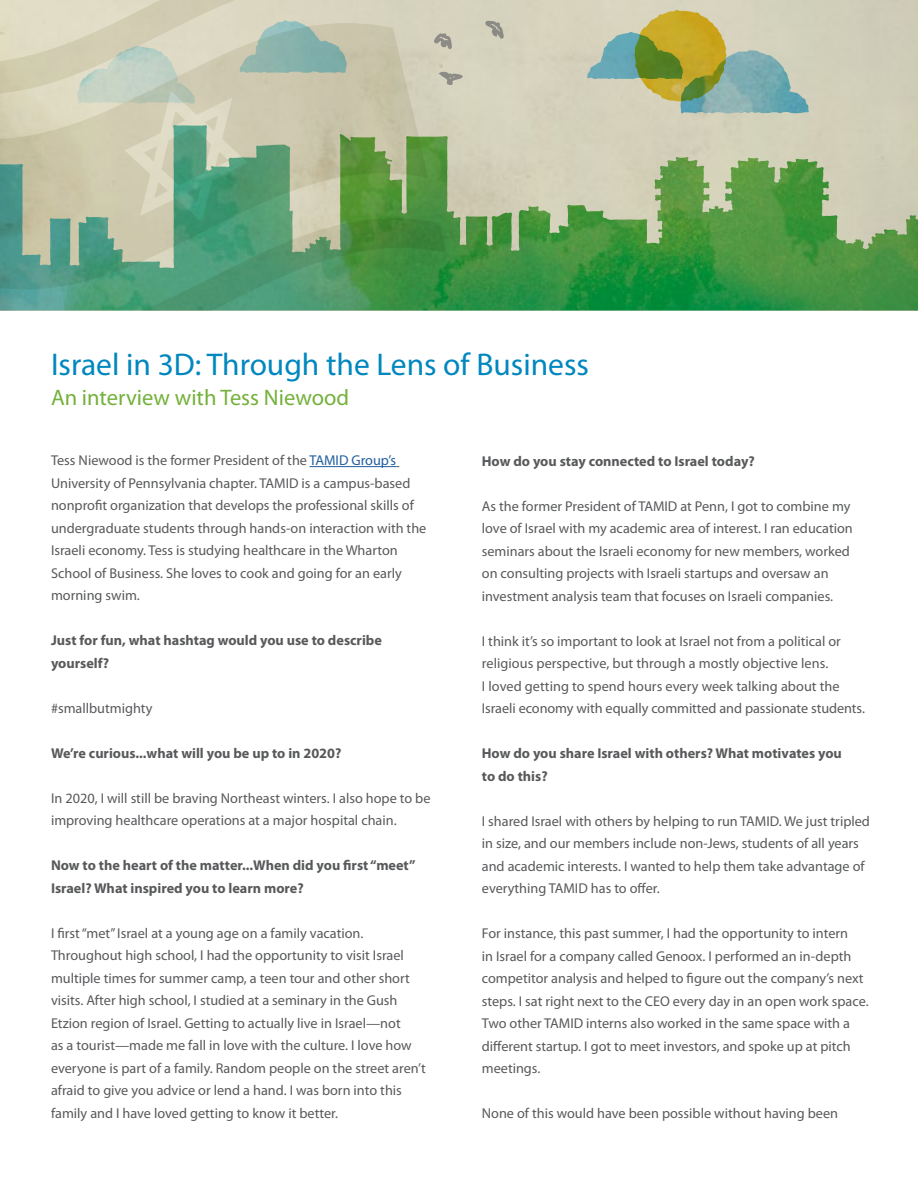
<style>
.page{position:relative;width:918px;height:1188px;background:#fff}
.page>*{position:absolute;margin:0;border:0;box-sizing:border-box;transform-origin:0 0}
.t1{font:31.5px "Myriad Pro";color:#0087bf}
.t2{font:22.5px "Myriad Pro";color:#74b13b}
.t3{font:14.25px/22.5px "Myriad Pro";color:#58595b}
.t4{font:700 14.25px/22.5px "Myriad Pro";color:#58595b}
.s1{color:#215e9e}
</style>
<div class="page">
<hr style="left:310px;top:466px;width:86px;height:1px;background:#215e9e">
<img style="left:382px;top:0;width:536px;height:310px">
<svg style="left:439px;top:79px;width:24px;height:6px"></svg>
<svg style="left:0;top:0;width:382px;height:23px;background:#dbd6bf"></svg>
<svg style="left:0;top:218px;width:446px;height:92px;background:#48986b"></svg>
<svg style="left:0;top:23px;width:428px;height:266px;background:#98b591"></svg>
<svg style="left:144px;top:111px;width:85px;height:91px;background:#83b397"></svg>
<img style="left:635px;top:10px;width:91px;height:91px">
<img style="left:69px;top:126px;width:106px;height:143px">
<img style="left:240px;top:20px;width:387px;height:59px">
<p class="t1" style="left:51px;top:345px;width:539px">Israel in 3D: Through the Lens of Business</p>
<p class="t2" style="left:51px;top:383px;width:300px">An interview with Tess Niewood</p>
<p class="t3" style="left:51px;top:449px;width:377px">Tess Niewood is the former President of the <span class="s1">TAMID Group’s </span>University of Pennsylvania chapter. TAMID is a campus-based nonprofit organization that develops the professional skills of undergraduate students through hands-on interaction with the Israeli economy. Tess is studying healthcare in the Wharton School of Business. She loves to cook and going for an early morning swim.</p>
<p class="t4" style="left:51px;top:629px;width:333px">Just for fun, what hashtag would you use to describe yourself?</p>
<p class="t3" style="left:51px;top:696px;width:103px">#smallbutmighty</p>
<p class="t4" style="left:51px;top:741px;width:292px">We’re curious...what will you be up to in 2020?</p>
<p class="t3" style="left:51px;top:786px;width:381px">In 2020, I will still be braving Northeast winters. I also hope to be improving healthcare operations at a major hospital chain.</p>
<p class="t4" style="left:51px;top:854px;width:366px">Now to the heart of the matter...When did you first “meet”<br>Israel? What inspired you to learn more?</p>
<p class="t3" style="left:51px;top:921px;width:376px">I first “met” Israel at a young age on a family vacation.<br>Throughout high school, I had the opportunity to visit Israel multiple times for summer camp, a teen tour and other short visits. After high school, I studied at a seminary in the Gush Etzion region of Israel. Getting to actually live in Israel—not<br>as a tourist—made me fall in love with the culture. I love how everyone is part of a family. Random people on the street aren’t afraid to give you advice or lend a hand. I was born into this family and I have loved getting to know it better.</p>
<p class="t4" style="left:482px;top:449px;width:274px">How do you stay connected to Israel today?</p>
<p class="t3" style="left:482px;top:494px;width:372px">As the former President of TAMID at Penn, I got to combine my love of Israel with my academic area of interest. I ran education seminars about the Israeli economy for new members, worked on consulting projects with Israeli startups and oversaw an investment analysis team that focuses on Israeli companies.</p>
<p class="t3" style="left:482px;top:629px;width:385px">I think it’s so important to look at Israel not from a political or religious perspective, but through a mostly objective lens.<br>I loved getting to spend hours every week talking about the Israeli economy with equally committed and passionate students.</p>
<p class="t4" style="left:482px;top:742px;width:362px">How do you share Israel with others? What motivates you to do this?</p>
<p class="t3" style="left:482px;top:809px;width:390px">I shared Israel with others by helping to run TAMID. We just tripled in size, and our members include non-Jews, students of all years and academic interests. I wanted to help them take advantage of everything TAMID has to offer.</p>
<p class="t3" style="left:482px;top:922px;width:388px">For instance, this past summer, I had the opportunity to intern<br>in Israel for a company called Genoox. I performed an in-depth competitor analysis and helped to figure out the company’s next steps. I sat right next to the CEO every day in an open work space.<br>Two other TAMID interns also worked in the same space with a different startup. I got to meet investors, and spoke up at pitch meetings.</p>
<p class="t3" style="left:482px;top:1102px;width:358px">None of this would have been possible without having been</p>
</div>
